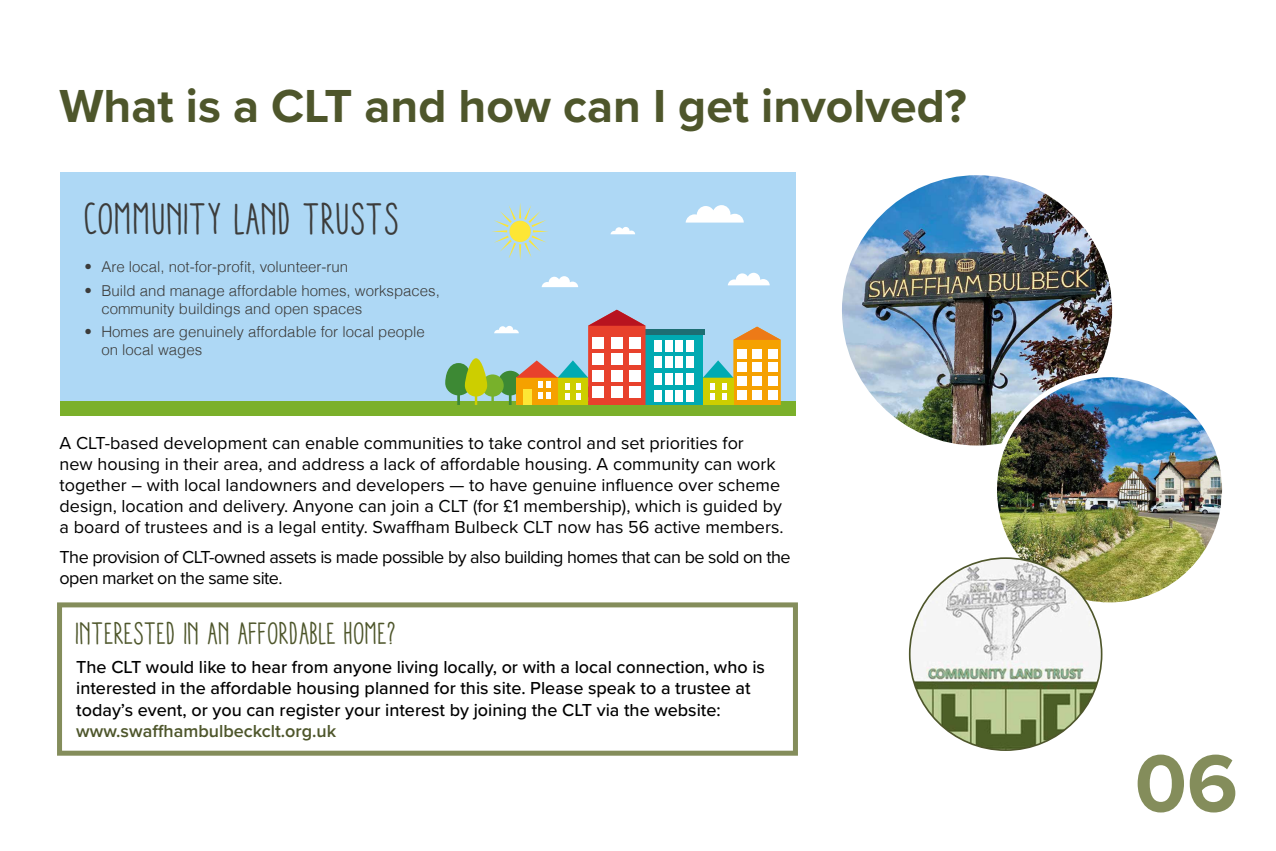
<style>
.page{position:relative;width:1276px;height:851px;background:#fff}
.page>*{position:absolute;margin:0;border:0;box-sizing:border-box;transform-origin:0 0}
.t1{font:700 84px "Proxima Nova";color:#848d5b}
.t2{font:700 48px "Proxima Nova";color:#4e562b}
.t3{font:44px "Aracne Soft Cond Reg";color:#3c3c3b}
.t4{font:31px "Aracne Soft Cond Reg";color:#4e562b}
.t5{font:18px/21px "Proxima Nova";color:#000}
.t6{font:500 18px/21px "Proxima Nova";color:#000}
.t7{font:18px/21px "Proxima Nova";letter-spacing:-.03em;color:#000}
.t8{font:600 18px "Proxima Nova";color:#4e562b}
.t9{font:300 15px/18px "Helvetica";color:#3c3c3b}
</style>
<div class="page">
<div style="left:57px;top:602px;width:741px;height:153px;border:5px solid #848d5b"></div>
<div style="left:60px;top:173px;width:735px;height:242px;background:#aed8f5"></div>
<hr style="left:60px;top:401px;width:735px;height:3px;background:#7bb02a">
<div style="left:645px;top:335px;width:58px;height:72px;background:#00aab2"></div>
<div style="left:644px;top:329px;width:60px;height:6px;background:#1d6e73"></div>
<div style="left:665px;top:341px;width:8px;height:11px;background:#fff"></div>
<div style="left:665px;top:357px;width:8px;height:11px;background:#fff"></div>
<div style="left:665px;top:374px;width:8px;height:11px;background:#fff"></div>
<div style="left:665px;top:390px;width:8px;height:11px;background:#fff"></div>
<div style="left:654px;top:341px;width:8px;height:11px;background:#fff"></div>
<div style="left:654px;top:357px;width:8px;height:11px;background:#fff"></div>
<div style="left:654px;top:374px;width:8px;height:11px;background:#fff"></div>
<div style="left:654px;top:390px;width:8px;height:11px;background:#fff"></div>
<div style="left:686px;top:341px;width:8px;height:11px;background:#fff"></div>
<div style="left:686px;top:357px;width:8px;height:11px;background:#fff"></div>
<div style="left:686px;top:374px;width:8px;height:11px;background:#fff"></div>
<div style="left:686px;top:390px;width:8px;height:11px;background:#fff"></div>
<div style="left:675px;top:341px;width:8px;height:11px;background:#fff"></div>
<div style="left:675px;top:357px;width:8px;height:11px;background:#fff"></div>
<div style="left:675px;top:374px;width:8px;height:11px;background:#fff"></div>
<div style="left:675px;top:390px;width:8px;height:11px;background:#fff"></div>
<div style="left:60px;top:404px;width:735px;height:11px;background:#7bb02a"></div>
<svg style="left:492px;top:203px;width:56px;height:57px"></svg>
<svg style="left:541px;top:276px;width:37px;height:11px"></svg>
<svg style="left:685px;top:205px;width:59px;height:17px"></svg>
<svg style="left:728px;top:273px;width:41px;height:12px"></svg>
<svg style="left:703px;top:326px;width:78px;height:79px"></svg>
<svg style="left:445px;top:310px;width:200px;height:95px"></svg>
<div style="left:522px;top:389px;width:9px;height:15px;background:#fde635"></div>
<svg style="left:610px;top:227px;width:25px;height:7px"></svg>
<img style="left:839px;top:173px;width:275px;height:275px;border-radius:138px">
<img style="left:994px;top:374px;width:230px;height:230px;border-radius:115px">
<div style="left:992px;top:372px;width:235px;height:235px;border:5px solid #fff;border-radius:50%"></div>
<img style="left:909px;top:558px;width:192px;height:192px;border-radius:96px">
<h2 class="t2" style="left:60px;top:70px;width:908px">What is a CLT and how can I get involved?</h2>
<h3 class="t3" style="left:85px;top:193px;width:316px">COMMUNITY LAND TRUSTS</h3>
<p class="t9" style="left:84px;top:256px;width:265px">• Are local, not-for-profit, volunteer-run</p>
<p class="t9" style="left:101px;top:280px;width:340px;text-indent:-17px">• Build and manage affordable homes, workspaces, community buildings and open spaces</p>
<p class="t9" style="left:101px;top:322px;width:325px;text-indent:-17px">• Homes are genuinely affordable for local people on local wages</p>
<p class="t5" style="left:60px;top:432px;width:725px">A CLT-based development can enable communities to take control and set priorities for<br>new housing in their area, and address a lack of affordable housing. A community can work together – with local landowners and developers — to have genuine influence over scheme design, location and delivery. Anyone can join a CLT (for £1 membership), which is guided by a board of trustees and is a legal entity. Swaffham Bulbeck CLT now has 56 active members.</p>
<p class="t7" style="left:60px;top:545px;width:732px">The provision of CLT-owned assets is made possible by also building homes that can be sold on the open market on the same site.</p>
<h3 class="t4" style="left:76px;top:615px;width:322px">INTERESTED IN AN AFFORDABLE HOME?</h3>
<p class="t6" style="left:76px;top:656px;width:690px">The CLT would like to hear from anyone living locally, or with a local connection, who is interested in the affordable housing planned for this site. Please speak to a trustee at today’s event, or you can register your interest by joining the CLT via the website:</p>
<p class="t8" style="left:76px;top:717px;width:261px">www.swaffhambulbeckclt.org.uk</p>
<h1 class="t1" style="left:1134px;top:720px;width:105px">06</h1>
</div>
